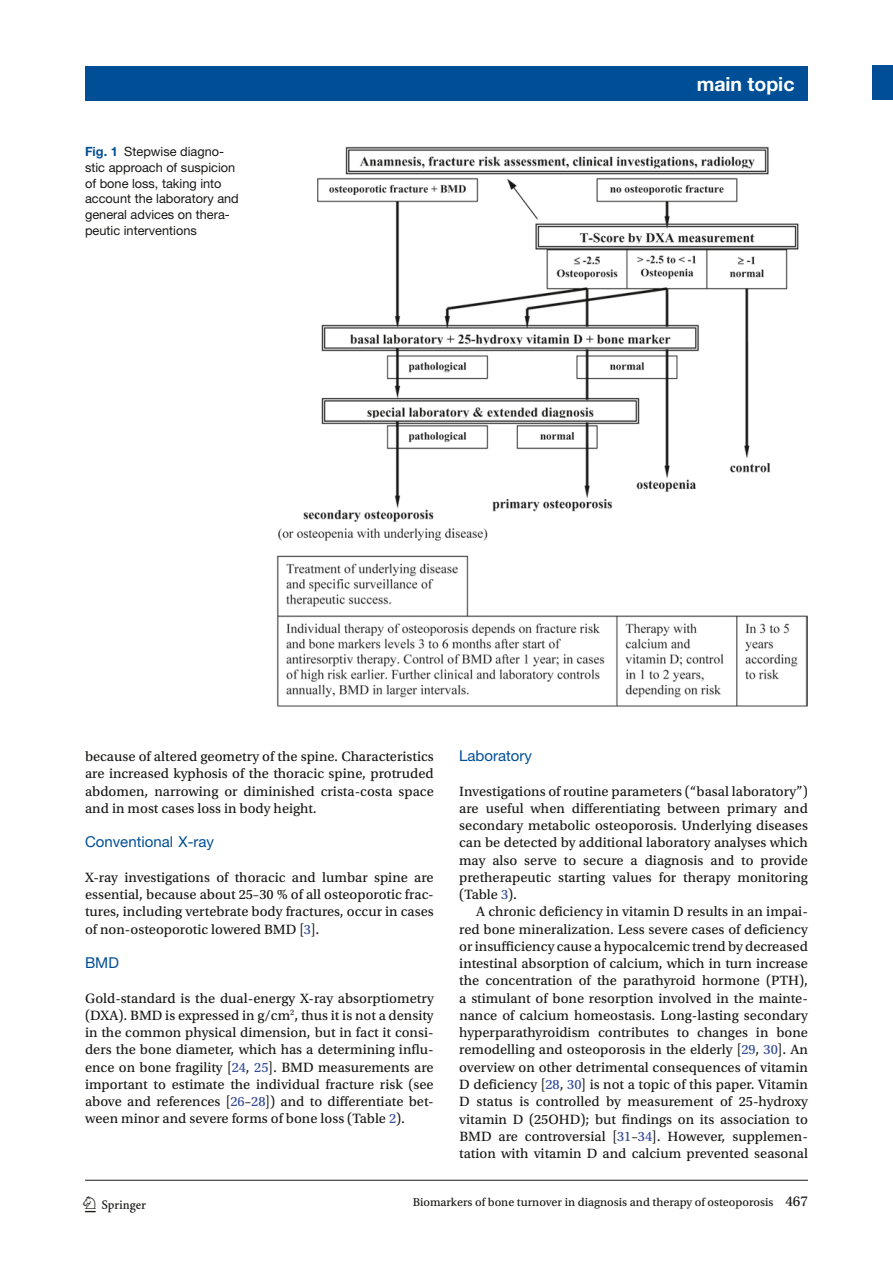
<style>
.page{position:relative;width:893px;height:1263px;background:#fff}
.page>*{position:absolute;margin:0;border:0;box-sizing:border-box;transform-origin:0 0}
.t1{font:22.5px "Springnew";color:#181816}
.t2{font:700 19.5px "Helvetica Neue";color:#fff}
.t3{font:15px "Helvetica Neue";color:#004e95}
.t4{font:14.25px/17.2px "Utopia Std Capt";color:#181816;text-align:justify}
.t5{font:12.75px/15.8px "Helvetica Neue";color:#181816}
.t6{font:12px "Utopia Std Capt";color:#181816}
.s1{font-weight:700;color:#004e95}
.s2{color:#324a97}
.s3{font-size:15px}
</style>
<div class="page">
<div style="left:85px;top:66px;width:722px;height:34px;background:#004e95"></div>
<div style="left:872px;top:66px;width:21px;height:34px;background:#004e95"></div>
<hr style="left:85px;top:1180px;width:723px;height:1px;background:#181816">
<img style="left:277px;top:146px;width:531px;height:561px">
<p class="t5" style="left:85px;top:144px;width:155px"><span class="s1">Fig. 1</span> Stepwise diagno&shy;stic approach of suspicion of bone loss, taking into account the laboratory and general advices on thera&shy;peutic interventions</p>
<h2 class="t2" style="left:697px;top:72px;width:99px">main topic</h2>
<p class="t4" style="left:85px;top:748px;width:350px">because of altered geometry of the spine. Characteristics are increased kyphosis of the thoracic spine, protruded abdomen, narrowing or diminished crista-costa space and in most cases loss in body height.</p>
<p class="t3" style="left:85px;top:833px;width:131px">Conventional X-ray</p>
<p class="t4" style="left:85px;top:869px;width:350px">X-ray investigations of thoracic and lumbar spine are essential, because about 25–30 % of all osteoporotic frac&shy;tures, including vertebrate body fractures, occur in cases of non-osteoporotic lowered BMD [<span class="s2">3</span>].</p>
<p class="t3" style="left:85px;top:954px;width:35px">BMD</p>
<p class="t4" style="left:85px;top:990px;width:350px">Gold-standard is the dual-energy X-ray absorptiometry (DXA). BMD is expressed in g/cm<sup>2</sup>, thus it is not a density in the common physical dimension, but in fact it consi&shy;ders the bone diameter, which has a determining influ&shy;ence on bone fragility [<span class="s2">24</span>, <span class="s2">25</span>]. BMD measurements are important to estimate the individual fracture risk (see above and references [<span class="s2">26</span>–<span class="s2">28</span>]) and to differentiate bet&shy;ween minor and severe forms of bone loss (Table <span class="s2">2</span>).</p>
<p class="t3" style="left:459px;top:747px;width:74px">Laboratory</p>
<p class="t4" style="left:459px;top:783px;width:350px">Investigations of routine parameters (“basal laboratory”) are useful when differentiating between primary and secondary metabolic osteoporosis. Underlying diseases can be detected by additional laboratory analyses which may also serve to secure a diagnosis and to provide pretherapeutic starting values for therapy monitoring (Table <span class="s2">3</span>).</p>
<p class="t4" style="left:459px;top:903px;width:350px;text-indent:17px">A chronic deficiency in vitamin D results in an impai&shy;red bone mineralization. Less severe cases of deficiency or insufficiency cause a hypocalcemic trend by decreased intestinal absorption of calcium, which in turn increase the concentration of the parathyroid hormone (PTH), a stimulant of bone resorption involved in the mainte&shy;nance of calcium homeostasis. Long-lasting secondary hyperparathyroidism contributes to changes in bone remodelling and osteoporosis in the elderly [<span class="s2">29</span>, <span class="s2">30</span>]. An overview on other detrimental consequences of vitamin D deficiency [<span class="s2">28</span>, <span class="s2">30</span>] is not a topic of this paper. Vitamin D status is controlled by measurement of 25-hydroxy vitamin D (25OHD); but findings on its association to BMD are controversial [<span class="s2">31</span>–<span class="s2">34</span>]. However, supplemen&shy;tation with vitamin D and calcium prevented seasonal</p>
<h1 class="t1" style="left:85px;top:1196px;width:63px">1 3</h1>
<p class="t6" style="left:413px;top:1196px;width:397px">Biomarkers of bone turnover in diagnosis and therapy of osteoporosis <span class="s3">467</span></p>
</div>
